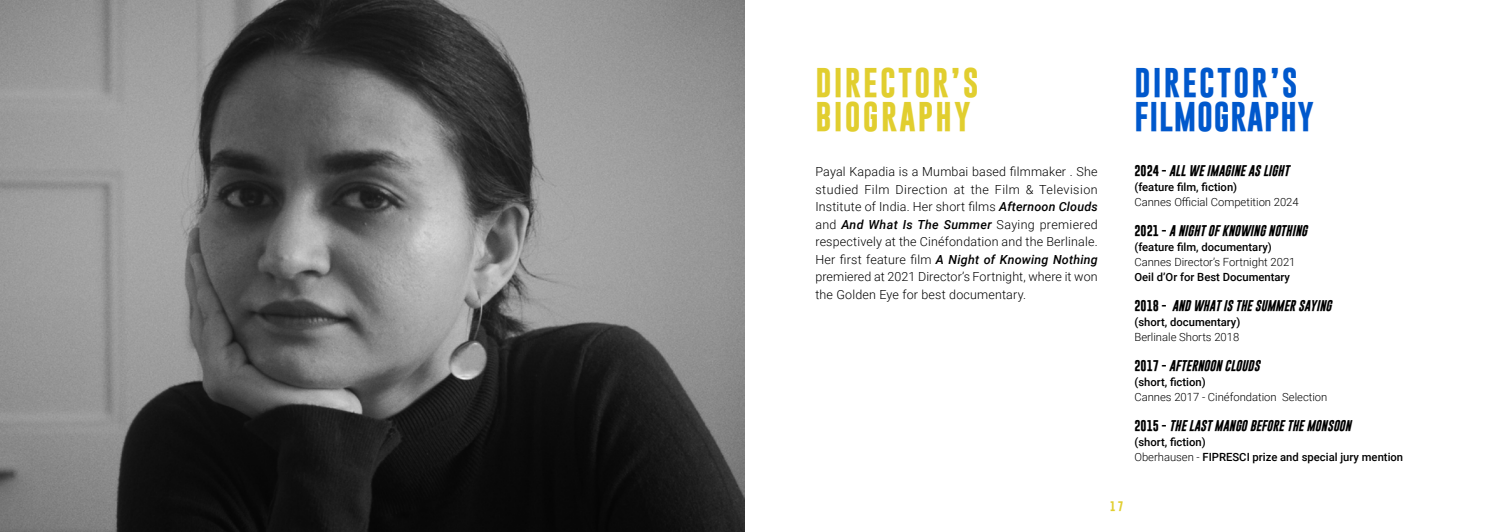
<style>
.page{position:relative;width:1489px;height:532px;background:#fff}
.page>*{position:absolute;margin:0;border:0;box-sizing:border-box;transform-origin:0 0}
.t1{font:700 30px/33.8px "Gobold";letter-spacing:.025em;color:#0058cc}
.t2{font:700 30px/33.8px "Gobold";letter-spacing:.075em;color:#e1ce2f}
.t3{font:300 12.5px/17.5px "Roboto";letter-spacing:.015em;color:#000;text-align:justify}
.t4{font:500 11.25px/15px "Roboto";color:#000}
.t5{font:italic 700 11.25px "Gobold";color:#000}
.t6{font:300 11.25px "Roboto";color:#000}
.t7{font:700 10px "Gobold";color:#e1ce2f}
.s1{font-weight:500;font-style:italic}
.s2{font-style:normal}
.s3{font-weight:300}
</style>
<div class="page">
<img style="left:0;top:0;width:744px;height:531px">
<h1 class="t2" style="left:815px;top:66px;width:165px">DIRECTOR’S<br>BIOGRAPHY</h1>
<p class="t3" style="left:815px;top:162px;width:284px">Payal Kapadia is a Mumbai based filmmaker . She studied Film Direction at the Film &amp; Television Institute of India. Her short films <span class="s1">Afternoon Clouds </span>and <span class="s1">And What Is The Summer</span> Saying premiered respectively at the Cinéfondation and the Berlinale.<br>Her first feature film <span class="s1">A Night of Knowing Nothing </span>premiered at 2021 Director’s Fortnight, where it won the Golden Eye for best documentary.</p>
<h1 class="t1" style="left:1134px;top:66px;width:181px">DIRECTOR’S<br>FILMOGRAPHY</h1>
<p class="t5" style="left:1134px;top:163px;width:156px"><span class="s2">2024 -</span> ALL WE IMAGINE AS LIGHT</p>
<p class="t4" style="left:1134px;top:179px;width:104px">(feature film, fiction)</p>
<p class="t6" style="left:1134px;top:194px;width:166px">Cannes Official Competition 2024</p>
<p class="t5" style="left:1134px;top:223px;width:174px"><span class="s2">2021 -</span> A NIGHT OF KNOWING NOTHING</p>
<p class="t4" style="left:1134px;top:239px;width:139px">(feature film, documentary)</p>
<p class="t6" style="left:1134px;top:254px;width:162px">Cannes Director’s Fortnight 2021</p>
<p class="t4" style="left:1134px;top:269px;width:157px">Oeil d’Or for Best Documentary</p>
<p class="t5" style="left:1134px;top:298px;width:198px"><span class="s2">2018 -</span> AND WHAT IS THE SUMMER SAYING</p>
<p class="t4" style="left:1134px;top:314px;width:107px">(short, documentary)</p>
<p class="t6" style="left:1134px;top:329px;width:106px">Berlinale Shorts 2018</p>
<p class="t5" style="left:1134px;top:358px;width:127px"><span class="s2">2017 -</span> AFTERNOON CLOUDS</p>
<p class="t4" style="left:1134px;top:374px;width:73px">(short, fiction)</p>
<p class="t6" style="left:1134px;top:389px;width:194px">Cannes 2017 - Cinéfondation Selection</p>
<p class="t5" style="left:1134px;top:418px;width:218px"><span class="s2">2015 -</span> THE LAST MANGO BEFORE THE MONSOON</p>
<p class="t4" style="left:1134px;top:434px;width:270px">(short, fiction)<br><span class="s3">Oberhausen -</span> FIPRESCI prize and special jury mention</p>
<p class="t7" style="left:1110px;top:500px;width:14px">17</p>
</div>
